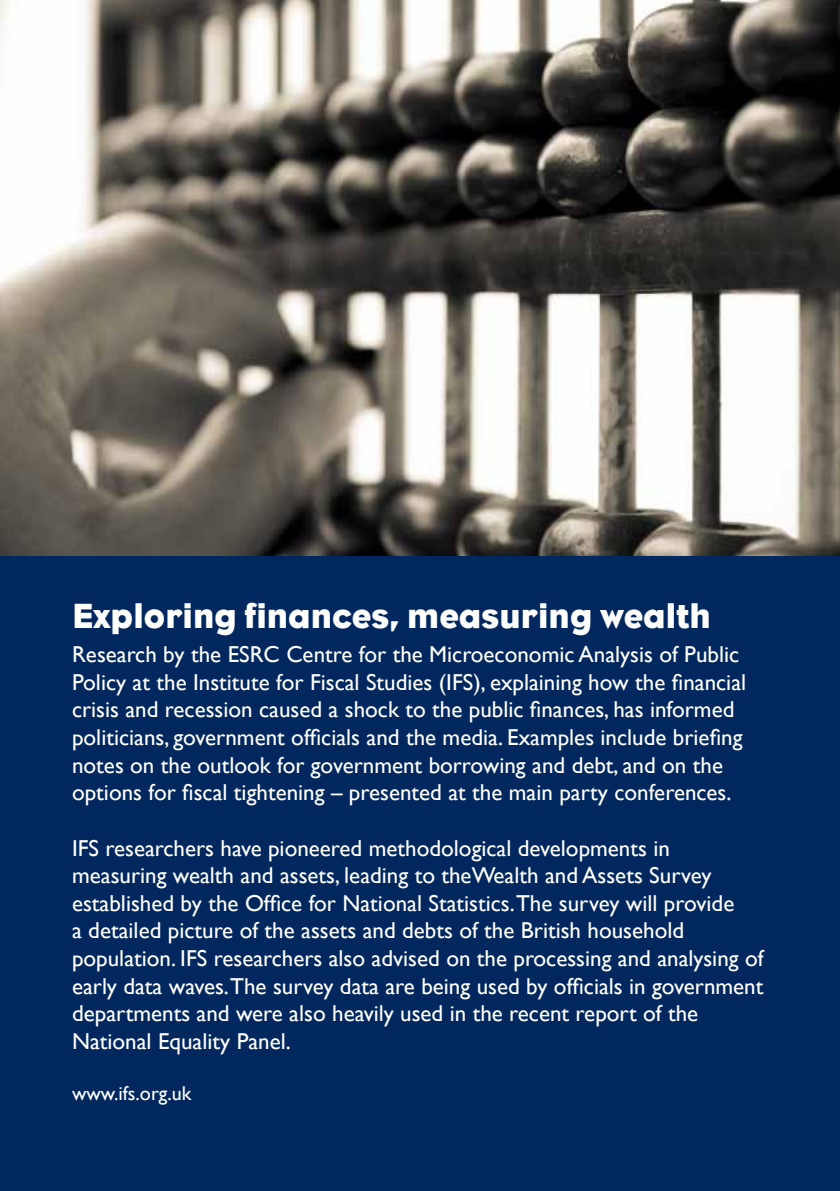
<style>
.page{position:relative;width:840px;height:1191px;background:#fff}
.page>*{position:absolute;margin:0;border:0;box-sizing:border-box;transform-origin:0 0}
.t1{font:36px "Eagle";color:#fff}
.t2{font:23px/27.6px "Gill Sans";color:#fff}
.t3{font:20px "Gill Sans";color:#fff}
</style>
<div class="page">
<div style="left:0;top:555px;width:839px;height:636px;background:#00285e"></div>
<img style="left:0;top:0;width:839px;height:555px">
<h1 class="t1" style="left:72px;top:595px;width:640px">Exploring finances, measuring wealth</h1>
<p class="t2" style="left:72px;top:640px;width:675px">Research by the ESRC Centre for the Microeconomic Analysis of Public Policy at the Institute for Fiscal Studies (IFS), explaining how the financial crisis and recession caused a shock to the public finances, has informed politicians, government officials and the media. Examples include briefing notes on the outlook for government borrowing and debt, and on the options for fiscal tightening – presented at the main party conferences.</p>
<p class="t2" style="left:72px;top:833px;width:692px">IFS researchers have pioneered methodological developments in measuring wealth and assets, leading to theWealth and Assets Survey established by the Office for National Statistics.The survey will provide<br>a detailed picture of the assets and debts of the British household population. IFS researchers also advised on the processing and analysing of early data waves.The survey data are being used by officials in government departments and were also heavily used in the recent report of the National Equality Panel.</p>
<p class="t3" style="left:72px;top:1081px;width:121px">www.ifs.org.uk</p>
</div>
